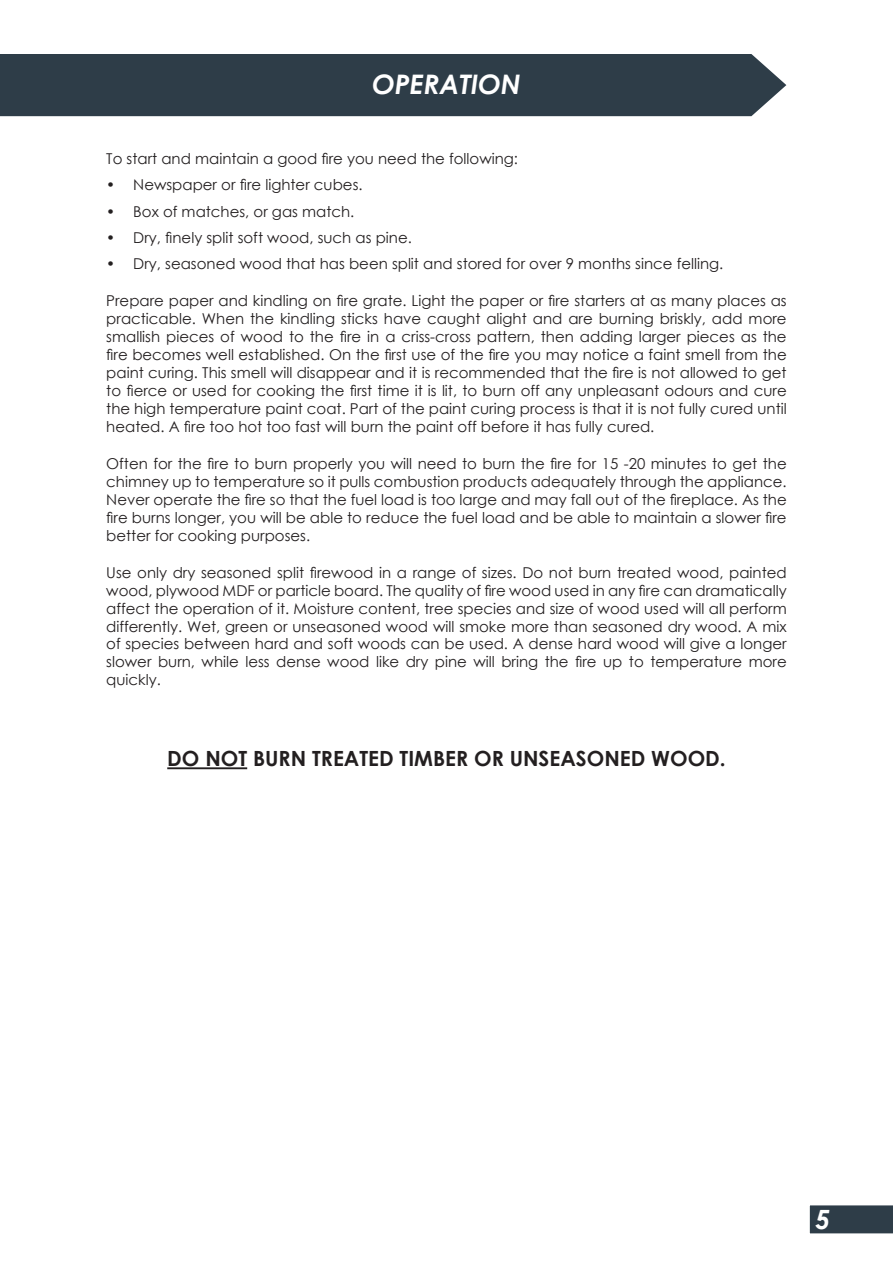
<style>
.page{position:relative;width:893px;height:1263px;background:#fff}
.page>*{position:absolute;margin:0;border:0;box-sizing:border-box;transform-origin:0 0}
.t1{font:italic 700 26.85px "Century Gothic";color:#fff}
.t2{font:italic 700 26.55px "Century Gothic";color:#fff}
.t3{font:700 21px "Century Gothic";color:#231f20}
.t4{font:15px/18px "Century Gothic";color:#231f20;text-align:justify}
</style>
<div class="page">
<div style="left:0;top:54px;width:786px;height:62px;background:#2e3d48"></div>
<hr style="left:167px;top:767px;width:80px;height:2px;background:#231f20">
<svg style="left:809px;top:1205px;width:84px;height:29px;background:#374550"></svg>
<h1 class="t1" style="left:372px;top:64px;width:150px">OPERATION</h1>
<p class="t4" style="left:106px;top:149px;width:413px">To start and maintain a good fire you need the following:</p>
<p class="t4" style="left:106px;top:175px;width:258px">• Newspaper or fire lighter cubes.</p>
<p class="t4" style="left:106px;top:202px;width:250px">• Box of matches, or gas match.</p>
<p class="t4" style="left:106px;top:228px;width:307px">• Dry, finely split soft wood, such as pine.</p>
<p class="t4" style="left:106px;top:255px;width:619px">• Dry, seasoned wood that has been split and stored for over 9 months since felling.</p>
<p class="t4" style="left:106px;top:292px;width:682px">Prepare paper and kindling on fire grate. Light the paper or fire starters at as many places as practicable. When the kindling sticks have caught alight and are burning briskly, add more smallish pieces of wood to the fire in a criss-cross pattern, then adding larger pieces as the fire becomes well established. On the first use of the fire you may notice a faint smell from the paint curing. This smell will disappear and it is recommended that the fire is not allowed to get to fierce or used for cooking the first time it is lit, to burn off any unpleasant odours and cure the high temperature paint coat. Part of the paint curing process is that it is not fully cured until heated. A fire too hot too fast will burn the paint off before it has fully cured.</p>
<p class="t4" style="left:106px;top:454px;width:682px">Often for the fire to burn properly you will need to burn the fire for 15 -20 minutes to get the chimney up to temperature so it pulls combustion products adequately through the appliance.<br>Never operate the fire so that the fuel load is too large and may fall out of the fireplace. As the fire burns longer, you will be able to reduce the fuel load and be able to maintain a slower fire better for cooking purposes.</p>
<p class="t4" style="left:106px;top:563px;width:682px">Use only dry seasoned split firewood in a range of sizes. Do not burn treated wood, painted wood, plywood MDF or particle board. The quality of fire wood used in any fire can dramatically affect the operation of it. Moisture content, tree species and size of wood used will all perform differently. Wet, green or unseasoned wood will smoke more than seasoned dry wood. A mix of species between hard and soft woods can be used. A dense hard wood will give a longer slower burn, while less dense wood like dry pine will bring the fire up to temperature more quickly.</p>
<h3 class="t3" style="left:167px;top:743px;width:560px">DO NOT BURN TREATED TIMBER OR UNSEASONED WOOD.</h3>
<h2 class="t2" style="left:815px;top:1199px;width:16px">5</h2>
</div>
